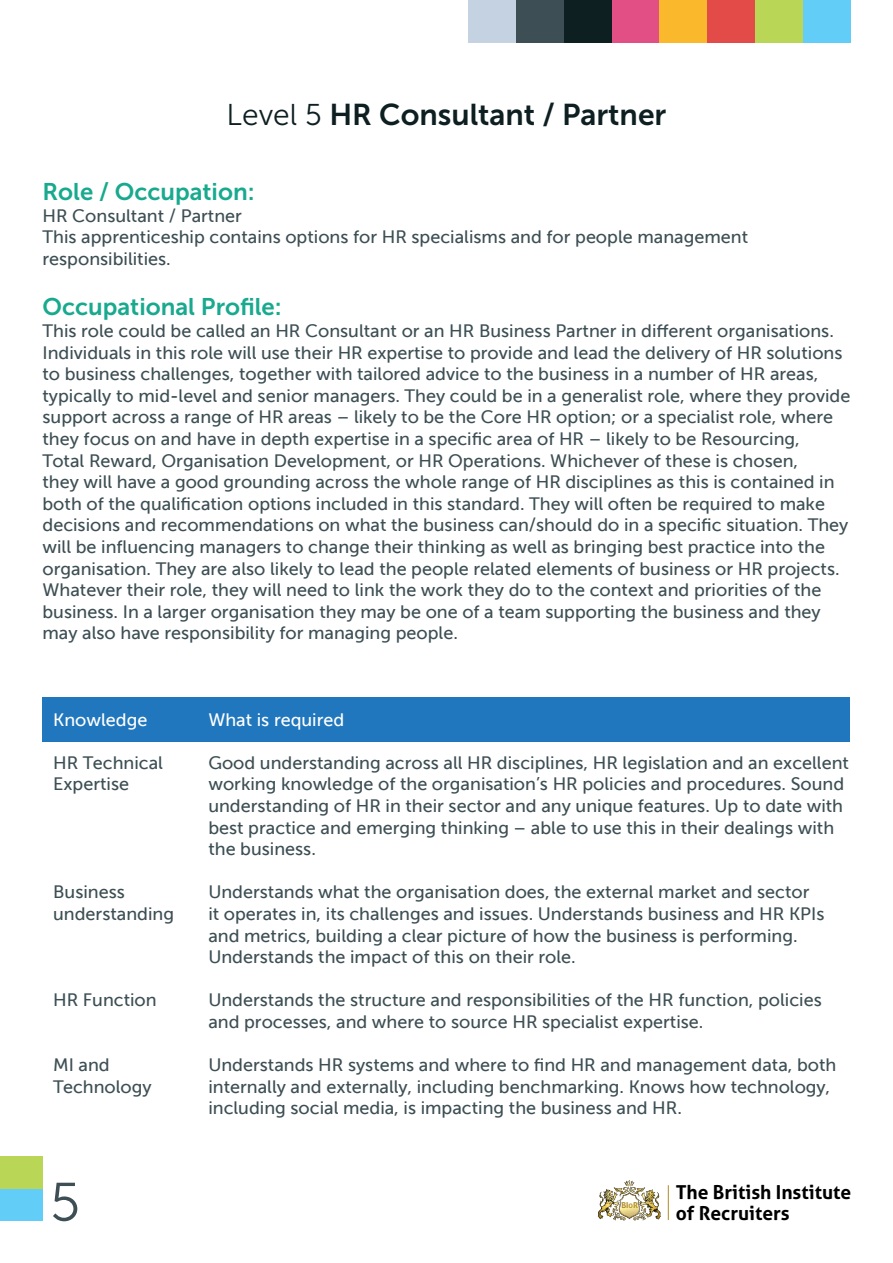
<style>
.page{position:relative;width:893px;height:1263px;background:#fff}
.page>*{position:absolute;margin:0;border:0;box-sizing:border-box;transform-origin:0 0}
.t1{font:54px "Museo Sans 300";color:#3d4f54}
.t2{font:30px "Museo Sans 700";color:#0e1f22}
.t3{font:24px "Museo Sans 700";color:#18a98e}
.t4{font:700 19.2px/20.7px "Aller";color:#000}
.t5{font:18px/21.6px "Museo Sans 500";color:#3d4f54}
.t6{font:18px "Museo Sans 500";color:#fff}
.t7{font:700 8.1px "Aller";color:#b18b28}
.s1{font-family:"Museo Sans 300"}
.s2{font-size:6.3px}
</style>
<div class="page">
<div style="left:803px;top:0;width:47px;height:43px;background:#62cdf6"></div>
<div style="left:755px;top:0;width:48px;height:43px;background:#bad656"></div>
<div style="left:707px;top:0;width:48px;height:43px;background:#e34b49"></div>
<div style="left:659px;top:0;width:48px;height:43px;background:#fab82c"></div>
<div style="left:611px;top:0;width:48px;height:43px;background:#e24f84"></div>
<div style="left:564px;top:0;width:48px;height:43px;background:#0e1f22"></div>
<div style="left:516px;top:0;width:48px;height:43px;background:#3d4f54"></div>
<div style="left:468px;top:0;width:48px;height:43px;background:#c4d2e1"></div>
<div style="left:0;top:1189px;width:43px;height:32px;background:#62cdf6"></div>
<div style="left:0;top:1157px;width:43px;height:32px;background:#bad656"></div>
<hr style="left:668px;top:1185px;width:1px;height:35px;background:#b18b28">
<svg style="left:598px;top:1180px;width:63px;height:40px"></svg>
<div style="left:43px;top:697px;width:807px;height:45px;background:#2077bd"></div>
<h2 class="t2" style="left:227px;top:97px;width:441px"><span class="s1">Level 5</span> HR Consultant / Partner</h2>
<h3 class="t3" style="left:43px;top:178px;width:214px">Role / Occupation:</h3>
<p class="t5" style="left:43px;top:205px;width:707px">HR Consultant / Partner<br>This apprenticeship contains options for HR specialisms and for people management responsibilities.</p>
<h3 class="t3" style="left:43px;top:294px;width:241px">Occupational Profile:</h3>
<p class="t5" style="left:43px;top:320px;width:809px">This role could be called an HR Consultant or an HR Business Partner in different organisations.<br>Individuals in this role will use their HR expertise to provide and lead the delivery of HR solutions to business challenges, together with tailored advice to the business in a number of HR areas, typically to mid-level and senior managers. They could be in a generalist role, where they provide support across a range of HR areas – likely to be the Core HR option; or a specialist role, where they focus on and have in depth expertise in a specific area of HR – likely to be Resourcing,<br>Total Reward, Organisation Development, or HR Operations. Whichever of these is chosen,<br>they will have a good grounding across the whole range of HR disciplines as this is contained in both of the qualification options included in this standard. They will often be required to make decisions and recommendations on what the business can/should do in a specific situation. They will be influencing managers to change their thinking as well as bringing best practice into the organisation. They are also likely to lead the people related elements of business or HR projects.<br>Whatever their role, they will need to link the work they do to the context and priorities of the business. In a larger organisation they may be one of a team supporting the business and they may also have responsibility for managing people.</p>
<p class="t6" style="left:53px;top:709px;width:96px">Knowledge</p>
<p class="t5" style="left:53px;top:752px;width:111px">HR Technical<br>Expertise</p>
<p class="t5" style="left:53px;top:881px;width:122px">Business understanding</p>
<p class="t5" style="left:53px;top:989px;width:105px">HR Function</p>
<p class="t5" style="left:53px;top:1054px;width:100px">MI and<br>Technology</p>
<p class="t6" style="left:208px;top:709px;width:137px">What is required</p>
<p class="t5" style="left:208px;top:752px;width:642px">Good understanding across all HR disciplines, HR legislation and an excellent working knowledge of the organisation’s HR policies and procedures. Sound understanding of HR in their sector and any unique features. Up to date with best practice and emerging thinking – able to use this in their dealings with the business.</p>
<p class="t5" style="left:208px;top:881px;width:618px">Understands what the organisation does, the external market and sector it operates in, its challenges and issues. Understands business and HR KPIs and metrics, building a clear picture of how the business is performing.<br>Understands the impact of this on their role.</p>
<p class="t5" style="left:208px;top:989px;width:615px">Understands the structure and responsibilities of the HR function, policies and processes, and where to source HR specialist expertise.</p>
<p class="t5" style="left:208px;top:1054px;width:629px">Understands HR systems and where to find HR and management data, both internally and externally, including benchmarking. Knows how technology, including social media, is impacting the business and HR.</p>
<h1 class="t1" style="left:50px;top:1173px;width:32px">5</h1>
<p class="t4" style="left:676px;top:1182px;width:177px">The British Institute of Recruiters</p>
<p class="t7" style="left:621px;top:1200px;width:18px">BI<span class="s2">O</span>R</p>
</div>
